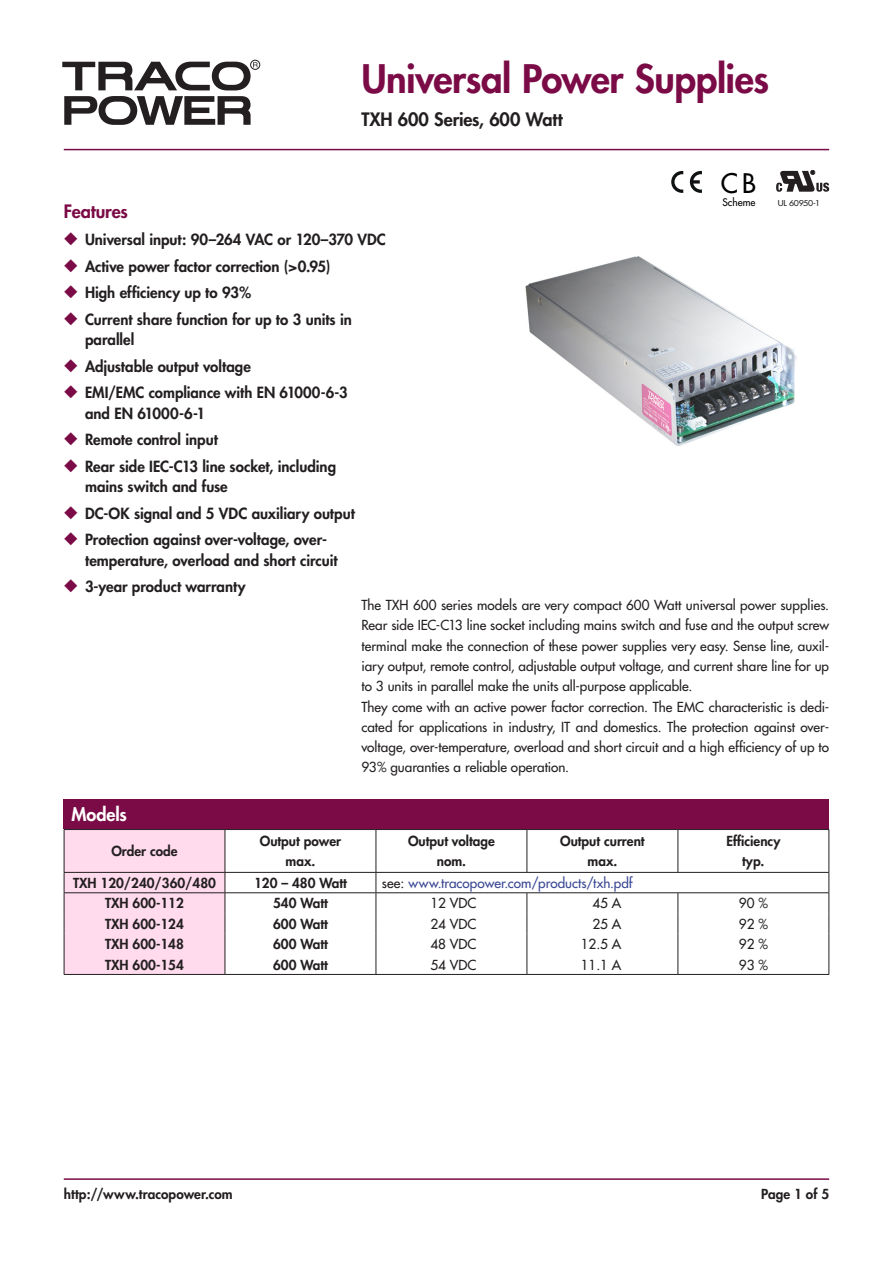
<style>
.page{position:relative;width:893px;height:1263px;background:#fff}
.page>*{position:absolute;margin:0;border:0;box-sizing:border-box;transform-origin:0 0}
.t1{font:800 38.25px "Futura";letter-spacing:-.015em;color:#7b0b46}
.t2{font:26.25px "Futura";color:#000}
.t3{font:800 18px "Futura";letter-spacing:-.005em;color:#231f20}
.Features_Heavy{font:800 18px "Futura";letter-spacing:-.01em;color:#7b0b46}
.t4{font:800 18px "Futura";letter-spacing:-.005em;color:#fff}
.Features_Heavy-2{font:800 15px/20.2px "Futura";color:#231f20}
.Text_medium{font:13.5px/20.2px "Futura";color:#231f20;text-align:justify}
.Tabelle_Heavy{font:800 13.5px/20.2px "Futura";color:#231f20;text-align:center}
.Tabelle_Heavy-2{font:13.5px "Futura";color:#231f20}
.Text_medium-2{font:13.5px "Futura";letter-spacing:.005em;color:#3a4894}
.t5{font:10.2px "Futura";color:#000}
.t6{font:7.95px "Futura";letter-spacing:-.02em;color:#231f20;scale:1.11 1}
.s1{color:#7b0b46}
.s2{color:#231f20}
</style>
<div class="page">
<div style="left:250px;top:60px;width:10px;height:10px;border:1px solid #231f20;border-radius:50%"></div>
<svg style="left:64px;top:96px;width:187px;height:29px"></svg>
<svg style="left:62px;top:62px;width:196px;height:28px"></svg>
<hr style="left:64px;top:1178px;width:765px;height:2px;background:#7b0b46">
<hr style="left:64px;top:149px;width:765px;height:1px;background:#7b0b46">
<svg style="left:776px;top:170px;width:53px;height:22px"></svg>
<svg style="left:671px;top:171px;width:12px;height:22px"></svg>
<svg style="left:690px;top:171px;width:12px;height:22px"></svg>
<hr style="left:225px;top:829px;width:151px;height:1px;background:#231f20">
<hr style="left:376px;top:829px;width:151px;height:1px;background:#231f20">
<hr style="left:376px;top:830px;width:1px;height:42px;background:#231f20">
<hr style="left:527px;top:829px;width:151px;height:1px;background:#231f20">
<hr style="left:527px;top:830px;width:1px;height:42px;background:#231f20">
<hr style="left:678px;top:829px;width:151px;height:1px;background:#231f20">
<hr style="left:678px;top:830px;width:1px;height:42px;background:#231f20">
<hr style="left:829px;top:830px;width:1px;height:42px;background:#231f20">
<hr style="left:225px;top:872px;width:151px;height:1px;background:#231f20">
<hr style="left:376px;top:872px;width:151px;height:1px;background:#231f20">
<hr style="left:527px;top:872px;width:151px;height:1px;background:#231f20">
<hr style="left:678px;top:872px;width:151px;height:1px;background:#231f20">
<hr style="left:225px;top:892px;width:151px;height:1px;background:#231f20">
<hr style="left:376px;top:892px;width:151px;height:1px;background:#231f20">
<hr style="left:527px;top:892px;width:151px;height:1px;background:#231f20">
<hr style="left:678px;top:892px;width:151px;height:1px;background:#231f20">
<div style="left:64px;top:829px;width:162px;height:145px;background:#ffdbed"></div>
<svg style="left:376px;top:873px;width:1px;height:101px"></svg>
<svg style="left:527px;top:893px;width:1px;height:81px"></svg>
<svg style="left:678px;top:893px;width:1px;height:81px"></svg>
<svg style="left:829px;top:873px;width:1px;height:101px"></svg>
<hr style="left:64px;top:974px;width:161px;height:1px;background:#231f20">
<hr style="left:225px;top:974px;width:151px;height:1px;background:#231f20">
<hr style="left:376px;top:974px;width:151px;height:1px;background:#231f20">
<hr style="left:527px;top:974px;width:151px;height:1px;background:#231f20">
<hr style="left:678px;top:974px;width:151px;height:1px;background:#231f20">
<div style="left:64px;top:799px;width:765px;height:30px;background:#7b0b46"></div>
<img style="left:525px;top:256px;width:272px;height:190px">
<p class="t1" style="left:361px;top:55px;width:409px">Universal Power Supplies</p>
<p class="t3" style="left:361px;top:108px;width:203px">TXH 600 Series, 600 Watt</p>
<p class="Features_Heavy" style="left:64px;top:200px;width:66px">Features</p>
<p class="Features_Heavy-2" style="left:64px;top:229px;width:324px"><span class="s1">◆</span> Universal input: 90–264 VAC or 120–370 VDC</p>
<p class="Features_Heavy-2" style="left:64px;top:256px;width:268px"><span class="s1">◆</span> Active power factor correction (&gt;0.95)</p>
<p class="Features_Heavy-2" style="left:64px;top:283px;width:189px"><span class="s1">◆</span> High efficiency up to 93%</p>
<p class="Features_Heavy-2" style="left:85px;top:309px;width:268px;text-indent:-21px"><span class="s1">◆</span> Current share function for up to 3 units in parallel</p>
<p class="Features_Heavy-2" style="left:64px;top:356px;width:189px"><span class="s1">◆</span> Adjustable output voltage</p>
<p class="Features_Heavy-2" style="left:85px;top:383px;width:264px;text-indent:-21px"><span class="s1">◆</span> EMI/EMC compliance with EN 61000-6-3 and EN 61000-6-1</p>
<p class="Features_Heavy-2" style="left:64px;top:430px;width:156px"><span class="s1">◆</span> Remote control input</p>
<p class="Features_Heavy-2" style="left:85px;top:456px;width:253px;text-indent:-21px"><span class="s1">◆</span> Rear side IEC-C13 line socket, including mains switch and fuse</p>
<p class="Features_Heavy-2" style="left:64px;top:503px;width:292px"><span class="s1">◆</span> DC-OK signal and 5 VDC auxiliary output</p>
<p class="Features_Heavy-2" style="left:85px;top:530px;width:254px;text-indent:-21px"><span class="s1">◆</span> Protection against over-voltage, over&shy;temperature, overload and short circuit</p>
<p class="Features_Heavy-2" style="left:64px;top:577px;width:183px"><span class="s1">◆</span> 3-year product warranty</p>
<p class="t2" style="left:721px;top:167px;width:37px">CB</p>
<p class="t5" style="left:722px;top:196px;width:35px">Scheme</p>
<p class="t6" style="left:778px;top:198px;width:40px">UL 60950-1</p>
<p class="t4" style="left:72px;top:803px;width:57px">Models</p>
<p class="Text_medium" style="left:361px;top:595px;width:469px">The TXH 600 series models are very compact 600 Watt universal power supplies.<br>Rear side IEC-C13 line socket including mains switch and fuse and the output screw terminal make the connection of these power supplies very easy. Sense line, auxil&shy;iary output, remote control, adjustable output voltage, and current share line for up to 3 units in parallel make the units all-purpose applicable.</p>
<p class="Text_medium" style="left:361px;top:696px;width:469px">They come with an active power factor correction. The EMC characteristic is dedi&shy;cated for applications in industry, IT and domestics. The protection against over&shy;voltage, over-temperature, overload and short circuit and a high efficiency of up to 93% guaranties a reliable operation.</p>
<p class="Tabelle_Heavy" style="left:111px;top:841px;width:68px">Order code</p>
<p class="Tabelle_Heavy" style="left:260px;top:831px;width:83px">Output power max.</p>
<p class="Tabelle_Heavy" style="left:408px;top:831px;width:88px">Output voltage nom.</p>
<p class="Tabelle_Heavy" style="left:560px;top:831px;width:86px">Output current max.</p>
<p class="Tabelle_Heavy" style="left:726px;top:831px;width:55px">Efficiency typ.</p>
<p class="Tabelle_Heavy" style="left:73px;top:873px;width:144px">TXH 120/240/360/480</p>
<p class="Tabelle_Heavy" style="left:254px;top:873px;width:94px">120 – 480 Watt</p>
<p class="Text_medium-2" style="left:382px;top:874px;width:252px"><span class="s2">see:</span> www.tracopower.com/products/txh.pdf</p>
<p class="Tabelle_Heavy" style="left:105px;top:893px;width:80px">TXH 600-112</p>
<p class="Tabelle_Heavy" style="left:273px;top:893px;width:56px">540 Watt</p>
<p class="Tabelle_Heavy-2" style="left:430px;top:895px;width:48px">12 VDC</p>
<p class="Tabelle_Heavy-2" style="left:592px;top:895px;width:30px">45 A</p>
<p class="Tabelle_Heavy-2" style="left:739px;top:895px;width:31px">90 %</p>
<p class="Tabelle_Heavy" style="left:105px;top:914px;width:80px">TXH 600-124</p>
<p class="Tabelle_Heavy" style="left:273px;top:914px;width:56px">600 Watt</p>
<p class="Tabelle_Heavy-2" style="left:430px;top:915px;width:48px">24 VDC</p>
<p class="Tabelle_Heavy-2" style="left:592px;top:915px;width:30px">25 A</p>
<p class="Tabelle_Heavy-2" style="left:739px;top:915px;width:31px">92 %</p>
<p class="Tabelle_Heavy" style="left:105px;top:934px;width:80px">TXH 600-148</p>
<p class="Tabelle_Heavy" style="left:273px;top:934px;width:56px">600 Watt</p>
<p class="Tabelle_Heavy-2" style="left:430px;top:936px;width:48px">48 VDC</p>
<p class="Tabelle_Heavy-2" style="left:581px;top:936px;width:42px">12.5 A</p>
<p class="Tabelle_Heavy-2" style="left:739px;top:936px;width:31px">92 %</p>
<p class="Tabelle_Heavy" style="left:105px;top:954px;width:80px">TXH 600-154</p>
<p class="Tabelle_Heavy" style="left:273px;top:954px;width:56px">600 Watt</p>
<p class="Tabelle_Heavy-2" style="left:430px;top:956px;width:48px">54 VDC</p>
<p class="Tabelle_Heavy-2" style="left:581px;top:956px;width:42px">11.1 A</p>
<p class="Tabelle_Heavy-2" style="left:739px;top:956px;width:31px">93 %</p>
<p class="Tabelle_Heavy" style="left:64px;top:1184px;width:170px">http://www.tracopower.com</p>
<p class="Tabelle_Heavy" style="left:761px;top:1184px;width:69px">Page 1 of 5</p>
</div>
